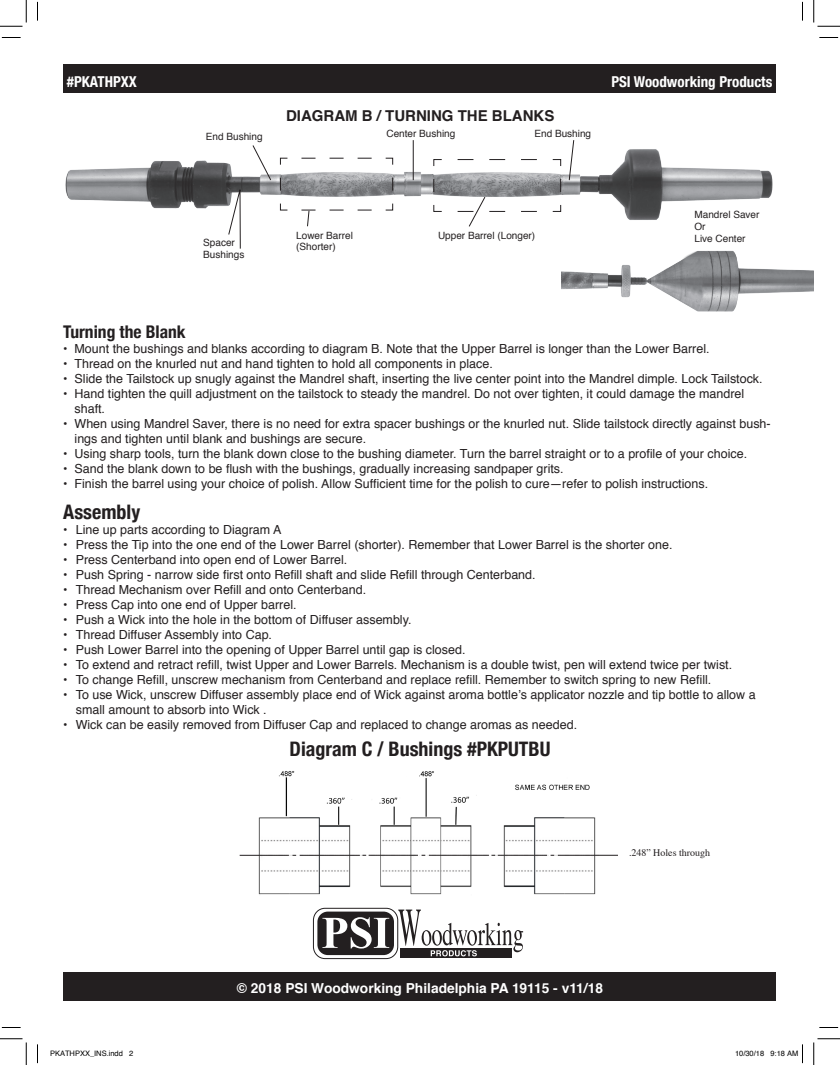
<style>
.page{position:relative;width:840px;height:1065px;background:#fff}
.page>*{position:absolute;margin:0;border:0;box-sizing:border-box;transform-origin:0 0}
.t1{font:700 condensed 20px "Helvetica Neue";color:#231f20}
.t2{font:700 condensed 17.5px "Helvetica Neue";color:#231f20}
.t3{font:700 condensed 15px "Helvetica Neue";color:#fff}
.t4{font:700 15px "Helvetica";color:#231f20}
.t5{font:700 13.75px "Helvetica";color:#fff}
.t6{font:12.5px/15px "Helvetica";color:#231f20}
.t7{font:10px/12px "Helvetica";color:#231f20}
.t8{font:10px "Times";color:#231f20}
.t9{font:7.5px "Helvetica";color:#000}
</style>
<div class="page">
<img style="left:254px;top:771px;width:345px;height:124px">
<div style="left:313px;top:908px;width:85px;height:51px;border:1px solid #231f20;border-radius:12px"></div>
<svg style="left:400px;top:956px;width:112px;height:2px"></svg>
<svg style="left:317px;top:910px;width:206px;height:46px"></svg>
<div style="left:64px;top:64px;width:712px;height:28px;background:#231f20"></div>
<div style="left:64px;top:972px;width:712px;height:29px;background:#231f20"></div>
<hr style="left:240px;top:855px;width:49px;height:1px;background:#231f20">
<hr style="left:369px;top:855px;width:49px;height:1px;background:#231f20">
<hr style="left:498px;top:855px;width:49px;height:1px;background:#231f20">
<hr style="left:300px;top:855px;width:60px;height:1px;background:#231f20">
<hr style="left:429px;top:855px;width:60px;height:1px;background:#231f20">
<hr style="left:558px;top:855px;width:60px;height:1px;background:#231f20">
<img style="left:65px;top:145px;width:708px;height:75px">
<svg style="left:228px;top:185px;width:13px;height:64px"></svg>
<svg style="left:280px;top:158px;width:113px;height:69px"></svg>
<svg style="left:433px;top:159px;width:128px;height:68px"></svg>
<svg style="left:252px;top:145px;width:20px;height:36px"></svg>
<hr style="left:413px;top:140px;width:1px;height:40px;background:#231f20">
<svg style="left:569px;top:140px;width:5px;height:41px"></svg>
<img style="left:561px;top:250px;width:253px;height:62px">
<svg style="left:2px;top:37px;width:19px;height:1px"></svg>
<svg style="left:819px;top:37px;width:19px;height:1px"></svg>
<svg style="left:2px;top:1027px;width:19px;height:1px"></svg>
<svg style="left:819px;top:1027px;width:19px;height:1px"></svg>
<svg style="left:37px;top:2px;width:1px;height:19px"></svg>
<svg style="left:37px;top:1044px;width:1px;height:19px"></svg>
<svg style="left:802px;top:2px;width:1px;height:19px"></svg>
<svg style="left:0;top:0;width:27px;height:27px"></svg>
<svg style="left:0;top:1039px;width:27px;height:26px"></svg>
<svg style="left:814px;top:0;width:26px;height:27px"></svg>
<svg style="left:814px;top:1039px;width:26px;height:26px"></svg>
<svg style="left:802px;top:1044px;width:1px;height:19px"></svg>
<p class="t3" style="left:67px;top:69px;width:71px">#PKATHPXX</p>
<p class="t3" style="left:611px;top:69px;width:162px">PSI Woodworking Products</p>
<p class="t4" style="left:286px;top:103px;width:270px">DIAGRAM B / TURNING THE BLANKS</p>
<p class="t7" style="left:206px;top:130px;width:58px">End Bushing</p>
<p class="t7" style="left:386px;top:128px;width:70px">Center Bushing</p>
<p class="t7" style="left:535px;top:128px;width:58px">End Bushing</p>
<p class="t7" style="left:203px;top:237px;width:43px">Spacer<br>Bushings</p>
<p class="t7" style="left:296px;top:229px;width:58px">Lower Barrel (Shorter)</p>
<p class="t7" style="left:438px;top:229px;width:99px">Upper Barrel (Longer)</p>
<p class="t7" style="left:694px;top:209px;width:67px">Mandrel Saver<br>Or<br>Live Center</p>
<h2 class="t2" style="left:63px;top:317px;width:124px">Turning the Blank</h2>
<p class="t6" style="left:63px;top:342px;width:648px">• Mount the bushings and blanks according to diagram B. Note that the Upper Barrel is longer than the Lower Barrel.</p>
<p class="t6" style="left:63px;top:357px;width:431px">• Thread on the knurled nut and hand tighten to hold all components in place.</p>
<p class="t6" style="left:63px;top:372px;width:701px">• Slide the Tailstock up snugly against the Mandrel shaft, inserting the live center point into the Mandrel dimple. Lock Tailstock.</p>
<p class="t6" style="left:75px;top:387px;width:671px;text-indent:-11px">• Hand tighten the quill adjustment on the tailstock to steady the mandrel. Do not over tighten, it could damage the mandrel shaft.</p>
<p class="t6" style="left:75px;top:417px;width:698px;text-indent:-11px">• When using Mandrel Saver, there is no need for extra spacer bushings or the knurled nut. Slide tailstock directly against bush&shy;ings and tighten until blank and bushings are secure.</p>
<p class="t6" style="left:63px;top:447px;width:685px">• Using sharp tools, turn the blank down close to the bushing diameter. Turn the barrel straight or to a profile of your choice.</p>
<p class="t6" style="left:63px;top:462px;width:502px">• Sand the blank down to be flush with the bushings, gradually increasing sandpaper grits.</p>
<p class="t6" style="left:63px;top:477px;width:646px">• Finish the barrel using your choice of polish. Allow Sufficient time for the polish to cure—refer to polish instructions.</p>
<h1 class="t1" style="left:63px;top:495px;width:78px">Assembly</h1>
<p class="t6" style="left:63px;top:522px;width:220px">• Line up parts according to Diagram A</p>
<p class="t6" style="left:63px;top:537px;width:611px">• Press the Tip into the one end of the Lower Barrel (shorter). Remember that Lower Barrel is the shorter one.</p>
<p class="t6" style="left:63px;top:552px;width:286px">• Press Centerband into open end of Lower Barrel.</p>
<p class="t6" style="left:63px;top:567px;width:474px">• Push Spring - narrow side first onto Refill shaft and slide Refill through Centerband.</p>
<p class="t6" style="left:63px;top:582px;width:304px">• Thread Mechanism over Refill and onto Centerband.</p>
<p class="t6" style="left:63px;top:597px;width:235px">• Press Cap into one end of Upper barrel.</p>
<p class="t6" style="left:63px;top:612px;width:350px">• Push a Wick into the hole in the bottom of Diffuser assembly.</p>
<p class="t6" style="left:63px;top:627px;width:210px">• Thread Diffuser Assembly into Cap.</p>
<p class="t6" style="left:63px;top:642px;width:404px">• Push Lower Barrel into the opening of Upper Barrel until gap is closed.</p>
<p class="t6" style="left:63px;top:657px;width:670px">• To extend and retract refill, twist Upper and Lower Barrels. Mechanism is a double twist, pen will extend twice per twist.</p>
<p class="t6" style="left:63px;top:672px;width:650px">• To change Refill, unscrew mechanism from Centerband and replace refill. Remember to switch spring to new Refill.</p>
<p class="t6" style="left:76px;top:687px;width:681px;text-indent:-12px">• To use Wick, unscrew Diffuser assembly place end of Wick against aroma bottle’s applicator nozzle and tip bottle to allow a small amount to absorb into Wick .</p>
<p class="t6" style="left:63px;top:717px;width:515px">• Wick can be easily removed from Diffuser Cap and replaced to change aromas as needed.</p>
<h1 class="t1" style="left:290px;top:732px;width:262px">Diagram C / Bushings #PKPUTBU</h1>
<p class="t8" style="left:629px;top:843px;width:83px">.248” Holes through</p>
<p class="t5" style="left:237px;top:977px;width:368px">© 2018 PSI Woodworking Philadelphia PA 19115 - v11/18</p>
<p class="t9" style="left:50px;top:1047px;width:85px">PKATHPXX_INS.indd 2</p>
<p class="t9" style="left:735px;top:1047px;width:65px">10/30/18 9:18 AM</p>
</div>
